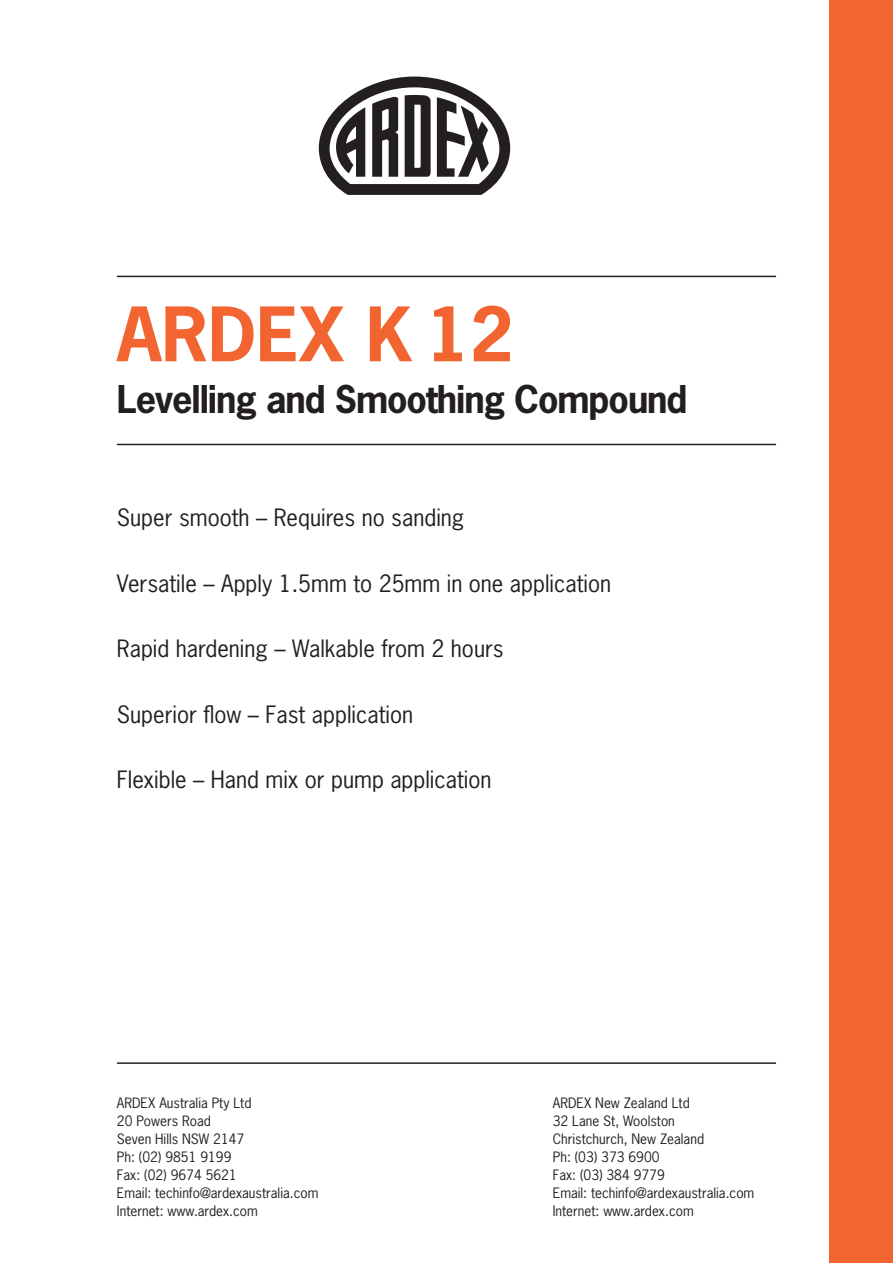
<style>
.page{position:relative;width:893px;height:1263px;background:#fff}
.page>*{position:absolute;margin:0;border:0;box-sizing:border-box;transform-origin:0 0}
.t1{font:700 70.5px "News Gothic";color:#f26430}
.Title_subheader{font:700 36px "News Gothic";letter-spacing:-.03em;color:#231f20}
.Front_page_descripti{font:22.5px "News Gothic";color:#231f20}
.News_Gothic_Med_16_2{font:13.5px "News Gothic";color:#231f20}
</style>
<div class="page">
<svg style="left:319px;top:77px;width:191px;height:118px"></svg>
<hr style="left:117px;top:276px;width:659px;height:1px;background:#231f20">
<hr style="left:117px;top:444px;width:659px;height:1px;background:#231f20">
<hr style="left:117px;top:1062px;width:659px;height:2px;background:#231f20">
<div style="left:829px;top:0;width:64px;height:1263px;background:#f26430"></div>
<p class="t1" style="left:117px;top:288px;width:398px">ARDEX K 12</p>
<p class="Title_subheader" style="left:117px;top:376px;width:572px">Levelling and Smoothing Compound</p>
<p class="Front_page_descripti" style="left:117px;top:503px;width:349px">Super smooth – Requires no sanding</p>
<p class="Front_page_descripti" style="left:117px;top:569px;width:496px">Versatile – Apply 1.5mm to 25mm in one application</p>
<p class="Front_page_descripti" style="left:117px;top:634px;width:388px">Rapid hardening – Walkable from 2 hours</p>
<p class="Front_page_descripti" style="left:117px;top:700px;width:298px">Superior flow – Fast application</p>
<p class="Front_page_descripti" style="left:117px;top:765px;width:376px">Flexible – Hand mix or pump application</p>
<p class="News_Gothic_Med_16_2" style="left:117px;top:1095px;width:136px">ARDEX Australia Pty Ltd</p>
<p class="News_Gothic_Med_16_2" style="left:117px;top:1113px;width:96px">20 Powers Road</p>
<p class="News_Gothic_Med_16_2" style="left:117px;top:1131px;width:129px">Seven Hills NSW 2147</p>
<p class="News_Gothic_Med_16_2" style="left:117px;top:1149px;width:116px">Ph: (02) 9851 9199</p>
<p class="News_Gothic_Med_16_2" style="left:117px;top:1167px;width:121px">Fax: (02) 9674 5621</p>
<p class="News_Gothic_Med_16_2" style="left:117px;top:1185px;width:203px">Email: techinfo@ardexaustralia.com</p>
<p class="News_Gothic_Med_16_2" style="left:117px;top:1203px;width:142px">Internet: www.ardex.com</p>
<p class="News_Gothic_Med_16_2" style="left:553px;top:1095px;width:139px">ARDEX New Zealand Ltd</p>
<p class="News_Gothic_Med_16_2" style="left:553px;top:1113px;width:124px">32 Lane St, Woolston</p>
<p class="News_Gothic_Med_16_2" style="left:553px;top:1131px;width:153px">Christchurch, New Zealand</p>
<p class="News_Gothic_Med_16_2" style="left:553px;top:1149px;width:108px">Ph: (03) 373 6900</p>
<p class="News_Gothic_Med_16_2" style="left:553px;top:1167px;width:114px">Fax: (03) 384 9779</p>
<p class="News_Gothic_Med_16_2" style="left:553px;top:1185px;width:203px">Email: techinfo@ardexaustralia.com</p>
<p class="News_Gothic_Med_16_2" style="left:553px;top:1203px;width:142px">Internet: www.ardex.com</p>
</div>
